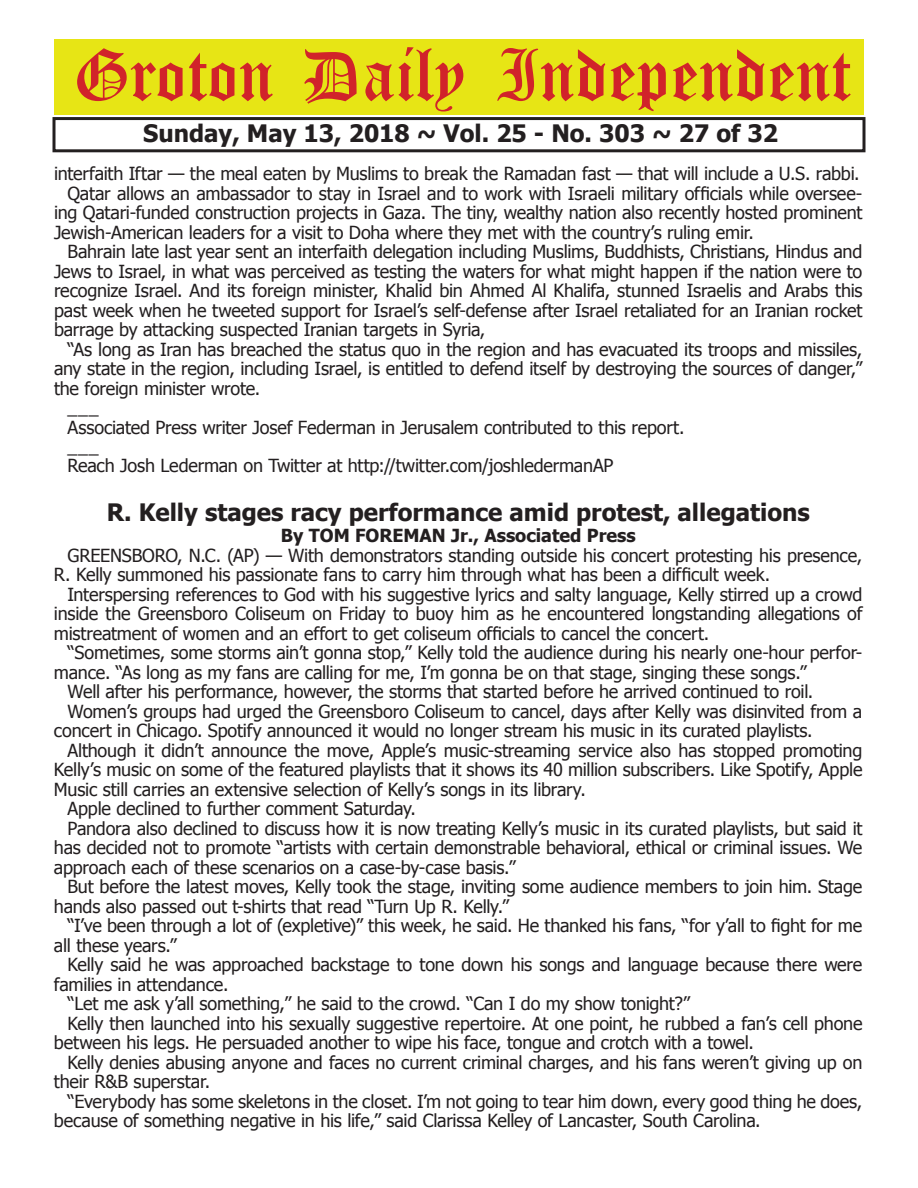
<style>
.page{position:relative;width:918px;height:1188px;background:#fff}
.page>*{position:absolute;margin:0;border:0;box-sizing:border-box;transform-origin:0 0}
.t1{font:54px "Old English Five";color:#d1232a}
.t2{font:700 24px "Tahoma";color:#231f20}
.t3{font:18px/19.5px "Tahoma";letter-spacing:-.01em;color:#231f20}
.t4{font:700 18px "Tahoma";color:#231f20}
</style>
<div class="page">
<div style="left:52px;top:117px;width:814px;height:35px;border:3px solid #231f20"></div>
<div style="left:54px;top:40px;width:810px;height:75px;background:#e7e515"></div>
<h1 class="t1" style="left:73px;top:50px;width:779px">Groton Daily Independent</h1>
<h2 class="t2" style="left:143px;top:116px;width:636px">Sunday, May 13, 2018 ~ Vol. 25 - No. 303 ~ 27 of 32</h2>
<p class="t3" style="left:54px;top:163px;width:807px">interfaith Iftar — the meal eaten by Muslims to break the Ramadan fast — that will include a U.S. rabbi.</p>
<p class="t3" style="left:68px;top:182px;width:796px">Qatar allows an ambassador to stay in Israel and to work with Israeli military officials while oversee-</p>
<p class="t3" style="left:54px;top:202px;width:810px">ing Qatari-funded construction projects in Gaza. The tiny, wealthy nation also recently hosted prominent</p>
<p class="t3" style="left:54px;top:221px;width:701px">Jewish-American leaders for a visit to Doha where they met with the country’s ruling emir.</p>
<p class="t3" style="left:68px;top:241px;width:796px">Bahrain late last year sent an interfaith delegation including Muslims, Buddhists, Christians, Hindus and</p>
<p class="t3" style="left:54px;top:260px;width:810px">Jews to Israel, in what was perceived as testing the waters for what might happen if the nation were to</p>
<p class="t3" style="left:54px;top:280px;width:810px">recognize Israel. And its foreign minister, Khalid bin Ahmed Al Khalifa, stunned Israelis and Arabs this</p>
<p class="t3" style="left:54px;top:299px;width:810px">past week when he tweeted support for Israel’s self-defense after Israel retaliated for an Iranian rocket</p>
<p class="t3" style="left:54px;top:319px;width:433px">barrage by attacking suspected Iranian targets in Syria,</p>
<p class="t3" style="left:68px;top:338px;width:796px">“As long as Iran has breached the status quo in the region and has evacuated its troops and missiles,</p>
<p class="t3" style="left:54px;top:358px;width:810px">any state in the region, including Israel, is entitled to defend itself by destroying the sources of danger,”</p>
<p class="t3" style="left:54px;top:377px;width:208px">the foreign minister wrote.</p>
<p class="t3" style="left:68px;top:397px;width:33px">___</p>
<p class="t3" style="left:68px;top:416px;width:619px">Associated Press writer Josef Federman in Jerusalem contributed to this report.</p>
<p class="t3" style="left:68px;top:436px;width:33px">___</p>
<p class="t3" style="left:68px;top:455px;width:548px">Reach Josh Lederman on Twitter at http://twitter.com/joshledermanAP</p>
<h2 class="t2" style="left:107px;top:495px;width:705px">R. Kelly stages racy performance amid protest, allegations</h2>
<p class="t4" style="left:281px;top:523px;width:356px">By TOM FOREMAN Jr., Associated Press</p>
<p class="t3" style="left:54px;top:545px;width:810px;text-indent:14px">GREENSBORO, N.C. (AP) — With demonstrators standing outside his concert protesting his presence,<br>R. Kelly summoned his passionate fans to carry him through what has been a difficult week.</p>
<p class="t3" style="left:54px;top:584px;width:810px;text-align:justify;text-indent:14px">Interspersing references to God with his suggestive lyrics and salty language, Kelly stirred up a crowd inside the Greensboro Coliseum on Friday to buoy him as he encountered longstanding allegations of mistreatment of women and an effort to get coliseum officials to cancel the concert.</p>
<p class="t3" style="left:67px;top:642px;width:796px">“Sometimes, some storms ain’t gonna stop,” Kelly told the audience during his nearly one-hour perfor-</p>
<p class="t3" style="left:54px;top:662px;width:754px">mance. “As long as my fans are calling for me, I’m gonna be on that stage, singing these songs.”</p>
<p class="t3" style="left:67px;top:681px;width:747px">Well after his performance, however, the storms that started before he arrived continued to roil.</p>
<p class="t3" style="left:67px;top:701px;width:796px">Women’s groups had urged the Greensboro Coliseum to cancel, days after Kelly was disinvited from a</p>
<p class="t3" style="left:54px;top:720px;width:760px">concert in Chicago. Spotify announced it would no longer stream his music in its curated playlists.</p>
<p class="t3" style="left:67px;top:740px;width:796px">Although it didn’t announce the move, Apple’s music-streaming service also has stopped promoting</p>
<p class="t3" style="left:54px;top:759px;width:810px">Kelly’s music on some of the featured playlists that it shows its 40 million subscribers. Like Spotify, Apple</p>
<p class="t3" style="left:54px;top:779px;width:533px">Music still carries an extensive selection of Kelly’s songs in its library.</p>
<p class="t3" style="left:67px;top:798px;width:350px">Apple declined to further comment Saturday.</p>
<p class="t3" style="left:67px;top:818px;width:797px">Pandora also declined to discuss how it is now treating Kelly’s music in its curated playlists, but said it</p>
<p class="t3" style="left:54px;top:837px;width:810px">has decided not to promote “artists with certain demonstrable behavioral, ethical or criminal issues. We</p>
<p class="t3" style="left:54px;top:857px;width:463px">approach each of these scenarios on a case-by-case basis.”</p>
<p class="t3" style="left:67px;top:876px;width:796px">But before the latest moves, Kelly took the stage, inviting some audience members to join him. Stage</p>
<p class="t3" style="left:54px;top:896px;width:457px">hands also passed out t-shirts that read “Turn Up R. Kelly.”</p>
<p class="t3" style="left:67px;top:915px;width:796px">“I’ve been through a lot of (expletive)” this week, he said. He thanked his fans, “for y’all to fight for me</p>
<p class="t3" style="left:54px;top:935px;width:124px">all these years.”</p>
<p class="t3" style="left:67px;top:954px;width:796px">Kelly said he was approached backstage to tone down his songs and language because there were</p>
<p class="t3" style="left:54px;top:974px;width:176px">families in attendance.</p>
<p class="t3" style="left:67px;top:993px;width:624px">“Let me ask y’all something,” he said to the crowd. “Can I do my show tonight?”</p>
<p class="t3" style="left:67px;top:1013px;width:797px">Kelly then launched into his sexually suggestive repertoire. At one point, he rubbed a fan’s cell phone</p>
<p class="t3" style="left:54px;top:1032px;width:701px">between his legs. He persuaded another to wipe his face, tongue and crotch with a towel.</p>
<p class="t3" style="left:67px;top:1052px;width:796px">Kelly denies abusing anyone and faces no current criminal charges, and his fans weren’t giving up on</p>
<p class="t3" style="left:54px;top:1071px;width:158px">their R&amp;B superstar.</p>
<p class="t3" style="left:67px;top:1091px;width:796px">“Everybody has some skeletons in the closet. I’m not going to tear him down, every good thing he does,</p>
<p class="t3" style="left:54px;top:1110px;width:708px">because of something negative in his life,” said Clarissa Kelley of Lancaster, South Carolina.</p>
</div>
